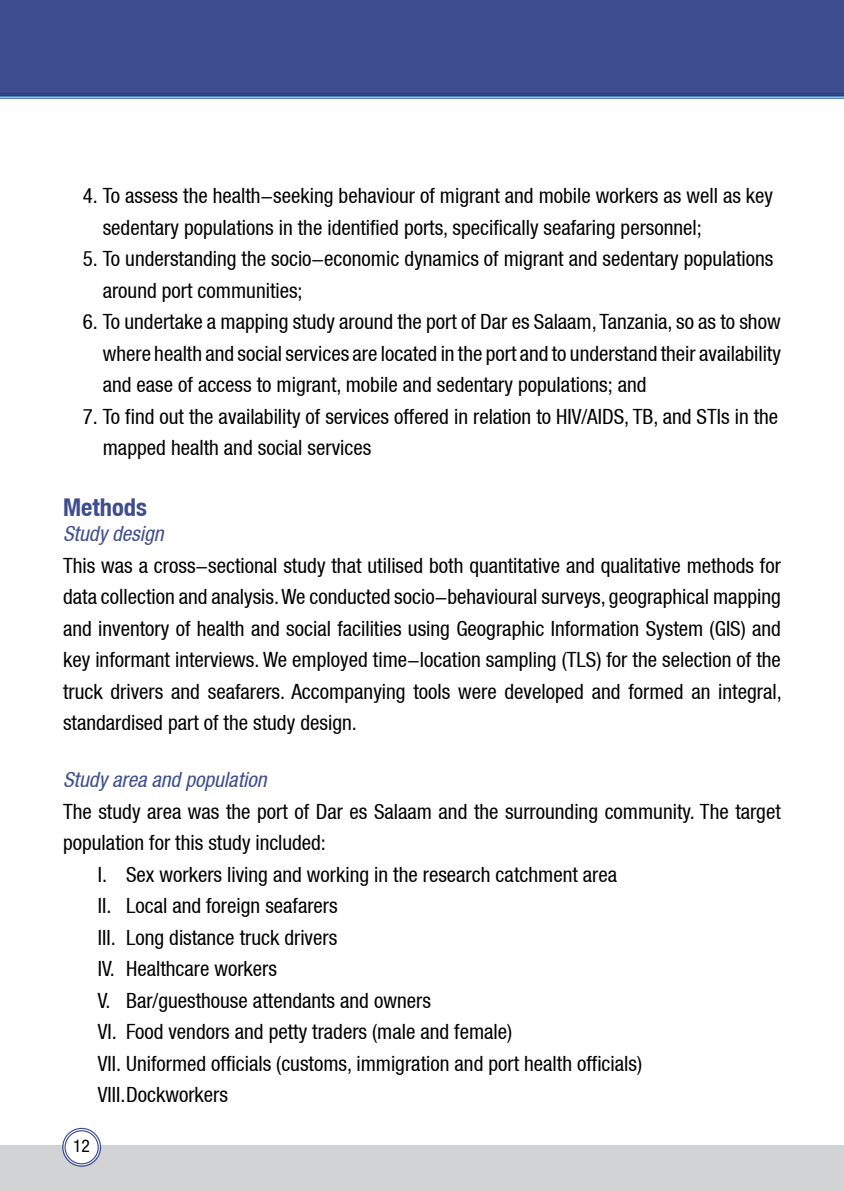
<style>
.page{position:relative;width:844px;height:1191px;background:#fff}
.page>*{position:absolute;margin:0;border:0;box-sizing:border-box;transform-origin:0 0}
.t1{font:700 condensed 24.5px "Helvetica Neue LT";color:#3e4d8f}
.t2{font:condensed 21px/31.5px "Helvetica Neue LT";color:#000}
.t3{font:italic condensed 21px "Helvetica Neue LT";color:#3e4d8f}
.t4{font:condensed 17.5px "Helvetica Neue LT Std";color:#000}
</style>
<div class="page">
<div style="left:0;top:1145px;width:843px;height:46px;background:#d1d3d4"></div>
<div style="left:64px;top:1129px;width:35px;height:36px;background:#fff;border-radius:50%"></div>
<div style="left:62px;top:1127px;width:39px;height:39px;border:1px solid #3e4d8f;border-radius:50%"></div>
<div style="left:64px;top:1130px;width:35px;height:34px;border:1px solid #3e4d8f;border-radius:50%"></div>
<svg style="left:0;top:97px;width:843px;height:2px;background:#7fa3c6"></svg>
<svg style="left:0;top:94px;width:843px;height:3px;background:#325f9c"></svg>
<div style="left:0;top:0;width:843px;height:94px;background:#3e4d8f"></div>
<p class="t2" style="left:103px;top:180px;width:671px;text-indent:-20px">4. To assess the health-seeking behaviour of migrant and mobile workers as well as key sedentary populations in the identified ports, specifically seafaring personnel;</p>
<p class="t2" style="left:103px;top:243px;width:672px;text-indent:-20px">5. To understanding the socio-economic dynamics of migrant and sedentary populations around port communities;</p>
<p class="t2" style="left:103px;top:306px;width:679px;text-align:justify;text-indent:-20px">6. To undertake a mapping study around the port of Dar es Salaam, Tanzania, so as to show where health and social services are located in the port and to understand their availability and ease of access to migrant, mobile and sedentary populations; and</p>
<p class="t2" style="left:103px;top:400px;width:676px;text-indent:-20px">7. To find out the availability of services offered in relation to HIV/AIDS, TB, and STIs in the mapped health and social services</p>
<p class="t1" style="left:63px;top:492px;width:85px">Methods</p>
<p class="t3" style="left:63px;top:522px;width:102px">Study design</p>
<p class="t2" style="left:63px;top:549px;width:720px;text-align:justify">This was a cross-sectional study that utilised both quantitative and qualitative methods for data collection and analysis. We conducted socio-behavioural surveys, geographical mapping and inventory of health and social facilities using Geographic Information System (GIS) and key informant interviews. We employed time-location sampling (TLS) for the selection of the truck drivers and seafarers. Accompanying tools were developed and formed an integral, standardised part of the study design.</p>
<p class="t3" style="left:63px;top:767px;width:205px">Study area and population</p>
<p class="t2" style="left:63px;top:795px;width:719px">The study area was the port of Dar es Salaam and the surrounding community. The target</p>
<p class="t2" style="left:63px;top:827px;width:264px">population for this study included:</p>
<p class="t2" style="left:98px;top:858px;width:520px">I. Sex workers living and working in the research catchment area</p>
<p class="t2" style="left:98px;top:890px;width:241px">II. Local and foreign seafarers</p>
<p class="t2" style="left:98px;top:921px;width:241px">III. Long distance truck drivers</p>
<p class="t2" style="left:98px;top:953px;width:181px">IV. Healthcare workers</p>
<p class="t2" style="left:98px;top:984px;width:334px">V. Bar/guesthouse attendants and owners</p>
<p class="t2" style="left:98px;top:1016px;width:416px">VI. Food vendors and petty traders (male and female)</p>
<p class="t2" style="left:98px;top:1047px;width:545px">VII. Uniformed officials (customs, immigration and port health officials)</p>
<p class="t2" style="left:98px;top:1079px;width:132px">VIII.Dockworkers</p>
<p class="t4" style="left:73px;top:1135px;width:18px">12</p>
</div>
